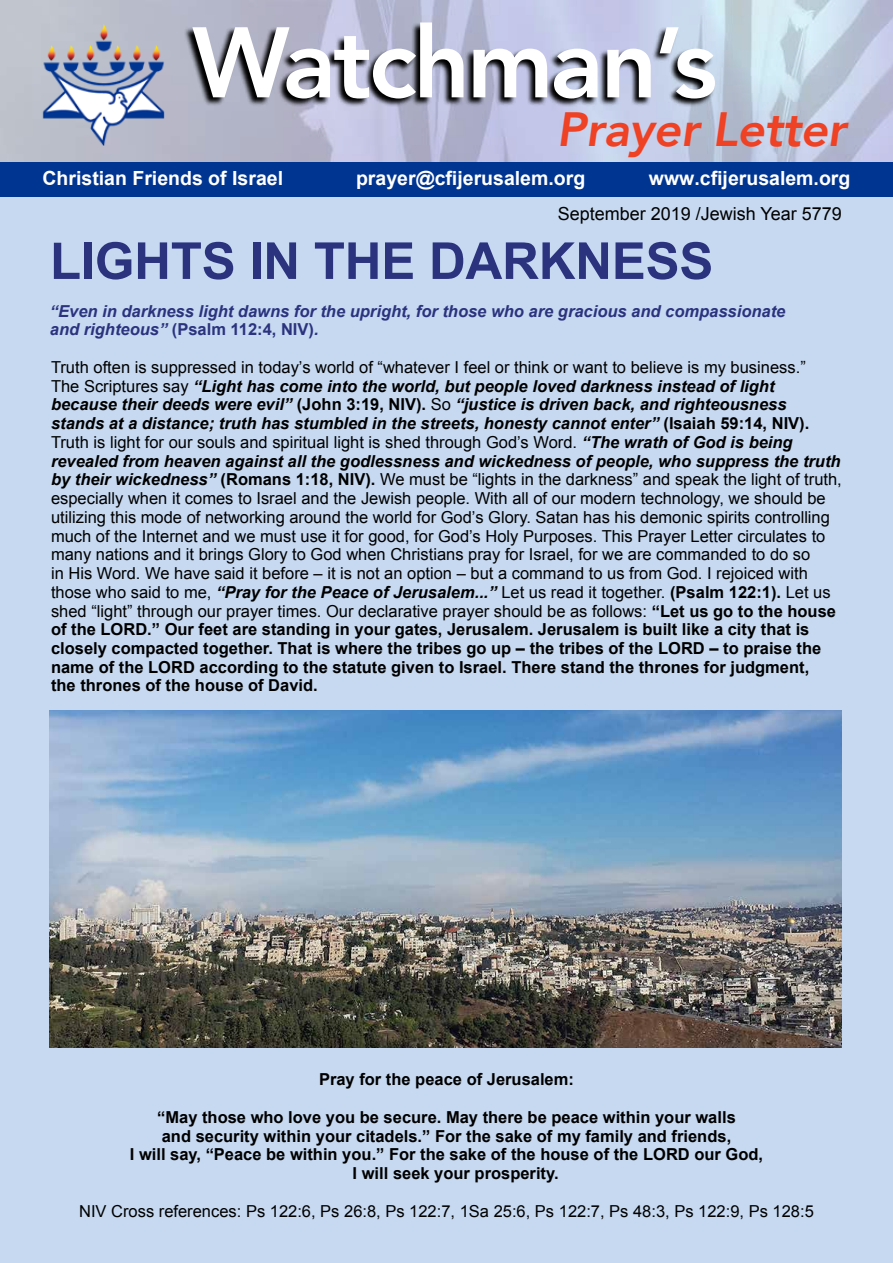
<style>
.page{position:relative;width:893px;height:1263px;background:#fff}
.page>*{position:absolute;margin:0;border:0;box-sizing:border-box;transform-origin:0 0}
.t1{font:800 99px "Avenir";letter-spacing:-.03em;color:#fff}
.t2{font:700 51px "Arial";letter-spacing:-.005em;color:#2b337e}
.t3{font:italic 800 48px "Avenir";letter-spacing:-.01em;color:#ef4123}
.t4{font:700 19.5px "Arial";color:#fff}
.t5{font:18px "Arial";color:#000}
.t6{font:16.5px/18.8px "Arial";color:#000}
.t7{font:700 16.5px "Arial";color:#000}
.t8{font:italic 700 16.5px/18.8px "Arial";color:#2b337e}
.s1{font-style:normal}
.s2{font-weight:700;font-style:italic}
.s3{font-weight:700}
</style>
<div class="page">
<div style="left:0;top:172px;width:893px;height:1091px;background:#c6d9f1"></div>
<img style="left:0;top:0;width:893px;height:162px">
<img style="left:23px;top:23px;width:146px;height:132px">
<div style="left:0;top:162px;width:893px;height:34px;background:#003591"></div>
<svg style="left:183px;top:22px;width:532px;height:85px;background:#808395"></svg>
<img style="left:50px;top:710px;width:792px;height:338px">
<h1 class="t1" style="left:192px;top:-14px;width:526px">Watchman’s</h1>
<h3 class="t3" style="left:557px;top:101px;width:291px">Prayer Letter</h3>
<p class="t4" style="left:43px;top:165px;width:242px">Christian Friends of Israel</p>
<p class="t4" style="left:356px;top:165px;width:231px">prayer@cfijerusalem.org</p>
<p class="t4" style="left:649px;top:165px;width:203px">www.cfijerusalem.org</p>
<p class="t5" style="left:558px;top:202px;width:286px">September 2019 /Jewish Year 5779</p>
<h2 class="t2" style="left:50px;top:227px;width:665px">LIGHTS IN THE DARKNESS</h2>
<p class="t8" style="left:50px;top:302px;width:737px">“Even in darkness light dawns for the upright, for those who are gracious and compassionate and righteous” <span class="s1">(Psalm 112:4, NIV)</span>.</p>
<p class="t6" style="left:51px;top:358px;width:792px">Truth often is suppressed in today’s world of “whatever I feel or think or want to believe is my business.”<br>The Scriptures say <span class="s2">“Light has come into the world, but people loved darkness instead of light because their deeds were evil”</span> <span class="s3">(John 3:19, NIV).</span> So <span class="s2">“justice is driven back, and righteousness stands at a distance; truth has stumbled in the streets, honesty cannot enter”</span> <span class="s3">(Isaiah 59:14, NIV).<br></span>Truth is light for our souls and spiritual light is shed through God’s Word. <span class="s2">“The wrath of God is being revealed from heaven against all the godlessness and wickedness of people, who suppress the truth by their wickedness”</span> <span class="s3">(Romans 1:18, NIV).</span> We must be “lights in the darkness” and speak the light of truth, especially when it comes to Israel and the Jewish people. With all of our modern technology, we should be utilizing this mode of networking around the world for God’s Glory. Satan has his demonic spirits controlling much of the Internet and we must use it for good, for God’s Holy Purposes. This Prayer Letter circulates to many nations and it brings Glory to God when Christians pray for Israel, for we are commanded to do so<br>in His Word. We have said it before – it is not an option – but a command to us from God. I rejoiced with those who said to me, <span class="s2">“Pray for the Peace of Jerusalem...”</span> Let us read it together. <span class="s3">(Psalm 122:1).</span> Let us shed “light” through our prayer times. Our declarative prayer should be as follows: <span class="s3">“Let us go to the house of the LORD.” Our feet are standing in your gates, Jerusalem. Jerusalem is built like a city that is closely compacted together. That is where the tribes go up – the tribes of the LORD – to praise the name of the LORD according to the statute given to Israel. There stand the thrones for judgment,<br>the thrones of the house of David.</span></p>
<p class="t7" style="left:319px;top:1068px;width:256px">Pray for the peace of Jerusalem:</p>
<p class="t7" style="left:157px;top:1106px;width:580px">“May those who love you be secure. May there be peace within your walls</p>
<p class="t7" style="left:162px;top:1125px;width:571px">and security within your citadels.” For the sake of my family and friends,</p>
<p class="t7" style="left:130px;top:1143px;width:635px">I will say, “Peace be within you.” For the sake of the house of the LORD our God,</p>
<p class="t7" style="left:353px;top:1162px;width:208px">I will seek your prosperity.</p>
<p class="t6" style="left:79px;top:1201px;width:736px">NIV Cross references: Ps 122:6, Ps 26:8, Ps 122:7, 1Sa 25:6, Ps 122:7, Ps 48:3, Ps 122:9, Ps 128:5</p>
</div>
